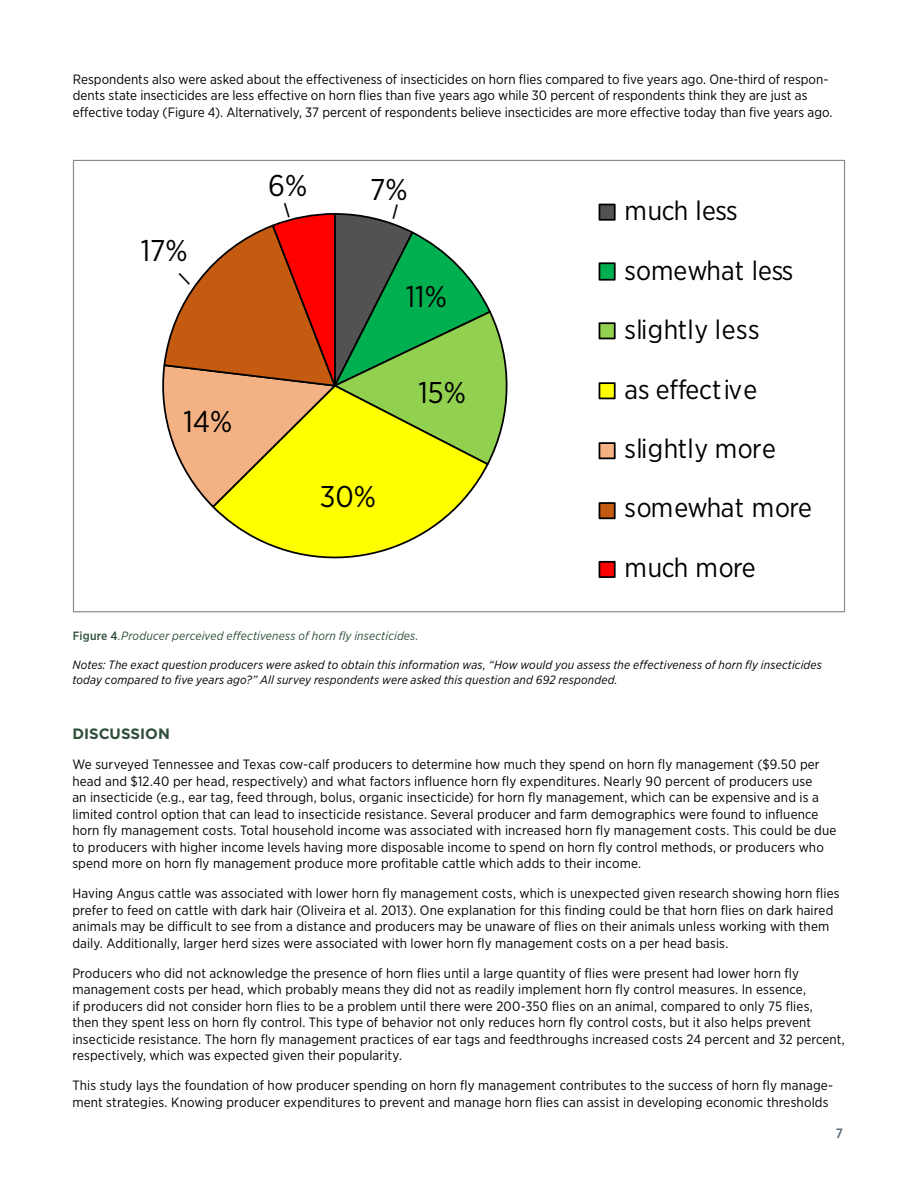
<style>
.page{position:relative;width:918px;height:1188px;background:#fff}
.page>*{position:absolute;margin:0;border:0;box-sizing:border-box;transform-origin:0 0}
.t1{font:30px "Gotham Narrow";color:#000}
.t2{font:27px/59.4px "Gotham Narrow";color:#000}
.t3{font:27px/59.4px "Gotham Narrow";letter-spacing:.02em;color:#000}
.t4{font:700 15px "Gotham";color:#2f4f3b}
.t5{font:13.5px/16.5px "Gotham Narrow";letter-spacing:.01em;color:#000}
.t6{font:500 13.5px "Gotham Narrow";color:#596670}
.t7{font:italic 12px/15px "Gotham Narrow";letter-spacing:.015em;color:#000}
.t8{font:italic 12px "Gotham Narrow";letter-spacing:.015em;color:#2f4f3b}
.s1{font-weight:500;font-style:normal}
</style>
<div class="page">
<svg style="left:214px;top:509px;width:242px;height:50px"></svg>
<div style="left:599px;top:205px;width:16px;height:15px;background:#525252"></div>
<div style="left:599px;top:204px;width:17px;height:17px;border:2px solid #000"></div>
<div style="left:599px;top:263px;width:16px;height:17px;background:#00b050"></div>
<div style="left:599px;top:262px;width:17px;height:19px;border:2px solid #000"></div>
<div style="left:599px;top:323px;width:16px;height:15px;background:#92d050"></div>
<div style="left:599px;top:322px;width:17px;height:17px;border:2px solid #000"></div>
<div style="left:599px;top:383px;width:16px;height:15px;background:#ff0"></div>
<div style="left:599px;top:382px;width:17px;height:17px;border:2px solid #000"></div>
<div style="left:599px;top:443px;width:16px;height:15px;background:#f4b183"></div>
<div style="left:599px;top:442px;width:17px;height:17px;border:2px solid #000"></div>
<div style="left:599px;top:503px;width:16px;height:15px;background:#c55a11"></div>
<div style="left:599px;top:502px;width:17px;height:17px;border:2px solid #000"></div>
<div style="left:599px;top:562px;width:16px;height:15px;background:#f00"></div>
<div style="left:599px;top:561px;width:17px;height:17px;border:2px solid #000"></div>
<svg style="left:162px;top:213px;width:346px;height:296px"></svg>
<p class="t5" style="left:73px;top:70px;width:761px">Respondents also were asked about the effectiveness of insecticides on horn flies compared to five years ago. One-third of respon&shy;dents state insecticides are less effective on horn flies than five years ago while 30 percent of respondents think they are just as effective today (Figure 4). Alternatively, 37 percent of respondents believe insecticides are more effective today than five years ago.</p>
<p class="t1" style="left:141px;top:232px;width:48px">17%</p>
<p class="t1" style="left:184px;top:403px;width:50px">14%</p>
<p class="t1" style="left:268px;top:166px;width:41px">6%</p>
<p class="t1" style="left:370px;top:171px;width:39px">7%</p>
<p class="t1" style="left:406px;top:278px;width:43px">11%</p>
<p class="t1" style="left:418px;top:373px;width:49px">15%</p>
<p class="t1" style="left:320px;top:478px;width:58px">30%</p>
<p class="t2" style="left:625px;top:181px;width:170px">much less somewhat less</p>
<p class="t3" style="left:625px;top:300px;width:137px">slightly less as effective</p>
<p class="t2" style="left:625px;top:418px;width:189px">slightly more somewhat more much more</p>
<p class="t8" style="left:73px;top:629px;width:347px"><span class="s1">Figure 4</span>.Producer perceived effectiveness of horn fly insecticides.</p>
<p class="t7" style="left:72px;top:657px;width:751px">Notes: The exact question producers were asked to obtain this information was, “How would you assess the effectiveness of horn fly insecticides today compared to five years ago?” All survey respondents were asked this question and 692 responded.</p>
<h2 class="t4" style="left:72px;top:724px;width:99px">DISCUSSION</h2>
<p class="t5" style="left:72px;top:756px;width:766px">We surveyed Tennessee and Texas cow-calf producers to determine how much they spend on horn fly management ($9.50 per head and $12.40 per head, respectively) and what factors influence horn fly expenditures. Nearly 90 percent of producers use<br>an insecticide (e.g., ear tag, feed through, bolus, organic insecticide) for horn fly management, which can be expensive and is a limited control option that can lead to insecticide resistance. Several producer and farm demographics were found to influence horn fly management costs. Total household income was associated with increased horn fly management costs. This could be due to producers with higher income levels having more disposable income to spend on horn fly control methods, or producers who spend more on horn fly management produce more profitable cattle which adds to their income.</p>
<p class="t5" style="left:72px;top:885px;width:769px">Having Angus cattle was associated with lower horn fly management costs, which is unexpected given research showing horn flies prefer to feed on cattle with dark hair (Oliveira et al. 2013). One explanation for this finding could be that horn flies on dark haired animals may be difficult to see from a distance and producers may be unaware of flies on their animals unless working with them daily. Additionally, larger herd sizes were associated with lower horn fly management costs on a per head basis.</p>
<p class="t5" style="left:72px;top:965px;width:774px">Producers who did not acknowledge the presence of horn flies until a large quantity of flies were present had lower horn fly management costs per head, which probably means they did not as readily implement horn fly control measures. In essence,<br>if producers did not consider horn flies to be a problem until there were 200-350 flies on an animal, compared to only 75 flies,<br>then they spent less on horn fly control. This type of behavior not only reduces horn fly control costs, but it also helps prevent insecticide resistance. The horn fly management practices of ear tags and feedthroughs increased costs 24 percent and 32 percent, respectively, which was expected given their popularity.</p>
<p class="t5" style="left:72px;top:1077px;width:762px">This study lays the foundation of how producer spending on horn fly management contributes to the success of horn fly manage&shy;ment strategies. Knowing producer expenditures to prevent and manage horn flies can assist in developing economic thresholds</p>
<p class="t6" style="left:836px;top:1125px;width:9px">7</p>
</div>
